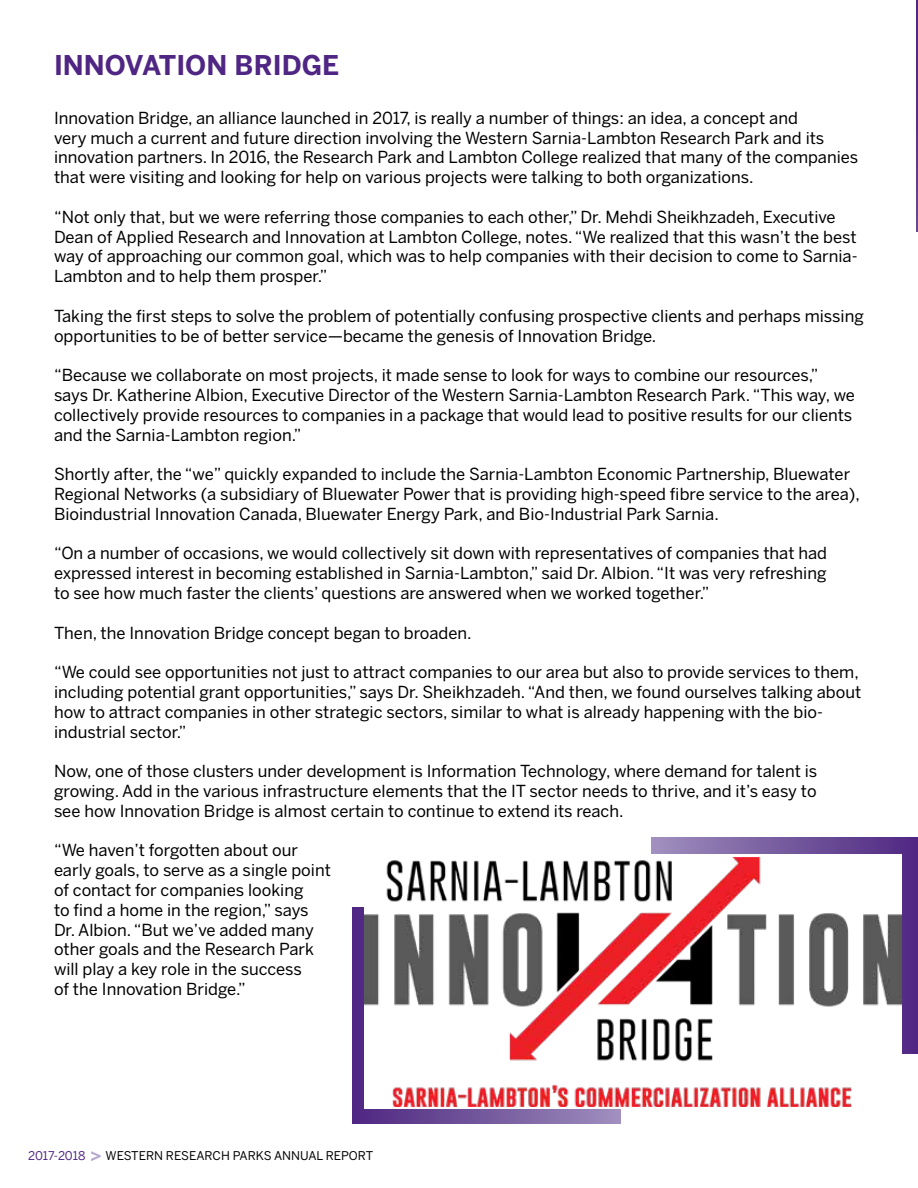
<style>
.page{position:relative;width:918px;height:1188px;background:#fff}
.page>*{position:absolute;margin:0;border:0;box-sizing:border-box;transform-origin:0 0}
.t1{font:700 27px "Benton Sans";color:#4f2683}
.t2{font:16.5px/19.8px "Benton Sans";color:#000}
.t3{font:12px "Benton Sans";color:#000}
.s1{color:#4f2683}
.s2{font-weight:700;font-size:18px;color:#b5a9ce}
</style>
<div class="page">
<div style="left:352px;top:907px;width:269px;height:216px;background:linear-gradient(to right,#4d2680,#9f8fbd)"></div>
<div style="left:651px;top:837px;width:267px;height:216px;background:linear-gradient(to right,#9f8fbd,#4e2781)"></div>
<div style="left:364px;top:854px;width:538px;height:255px;background:#fff"></div>
<img style="left:364px;top:858px;width:538px;height:249px">
<svg style="left:916px;top:0;width:2px;height:232px"></svg>
<h1 class="t1" style="left:54px;top:49px;width:287px">INNOVATION BRIDGE</h1>
<p class="t2" style="left:54px;top:108px;width:806px">Innovation Bridge, an alliance launched in 2017, is really a number of things: an idea, a concept and<br>very much a current and future direction involving the Western Sarnia-Lambton Research Park and its innovation partners. In 2016, the Research Park and Lambton College realized that many of the companies that were visiting and looking for help on various projects were talking to both organizations.</p>
<p class="t2" style="left:54px;top:207px;width:805px">“Not only that, but we were referring those companies to each other,” Dr. Mehdi Sheikhzadeh, Executive Dean of Applied Research and Innovation at Lambton College, notes. “We realized that this wasn’t the best way of approaching our common goal, which was to help companies with their decision to come to Sarnia-Lambton and to help them prosper.”</p>
<p class="t2" style="left:54px;top:306px;width:811px">Taking the first steps to solve the problem of potentially confusing prospective clients and perhaps missing opportunities to be of better service—became the genesis of Innovation Bridge.</p>
<p class="t2" style="left:54px;top:365px;width:803px">“Because we collaborate on most projects, it made sense to look for ways to combine our resources,” says Dr. Katherine Albion, Executive Director of the Western Sarnia-Lambton Research Park. “This way, we collectively provide resources to companies in a package that would lead to positive results for our clients and the Sarnia-Lambton region.”</p>
<p class="t2" style="left:54px;top:464px;width:807px">Shortly after, the “we” quickly expanded to include the Sarnia-Lambton Economic Partnership, Bluewater<br>Regional Networks (a subsidiary of Bluewater Power that is providing high-speed fibre service to the area),<br>Bioindustrial Innovation Canada, Bluewater Energy Park, and Bio-Industrial Park Sarnia.</p>
<p class="t2" style="left:54px;top:543px;width:775px;text-align:justify">“On a number of occasions, we would collectively sit down with representatives of companies that had expressed interest in becoming established in Sarnia-Lambton,” said Dr. Albion. “It was very refreshing to see how much faster the clients’ questions are answered when we worked together.”</p>
<p class="t2" style="left:54px;top:623px;width:419px">Then, the Innovation Bridge concept began to broaden.</p>
<p class="t2" style="left:54px;top:662px;width:809px">“We could see opportunities not just to attract companies to our area but also to provide services to them, including potential grant opportunities,” says Dr. Sheikhzadeh. “And then, we found ourselves talking about how to attract companies in other strategic sectors, similar to what is already happening with the bio&shy;industrial sector.”</p>
<p class="t2" style="left:54px;top:761px;width:765px;text-align:justify">Now, one of those clusters under development is Information Technology, where demand for talent is growing. Add in the various infrastructure elements that the IT sector needs to thrive, and it’s easy to see how Innovation Bridge is almost certain to continue to extend its reach.</p>
<p class="t2" style="left:54px;top:840px;width:278px">“We haven’t forgotten about our early goals, to serve as a single point of contact for companies looking<br>to find a home in the region,” says<br>Dr. Albion. “But we’ve added many other goals and the Research Park will play a key role in the success<br>of the Innovation Bridge.”</p>
<p class="t3" style="left:28px;top:1149px;width:347px"><span class="s1">2017-2018</span> <span class="s2">&gt;</span> WESTERN RESEARCH PARKS ANNUAL REPORT</p>
</div>
